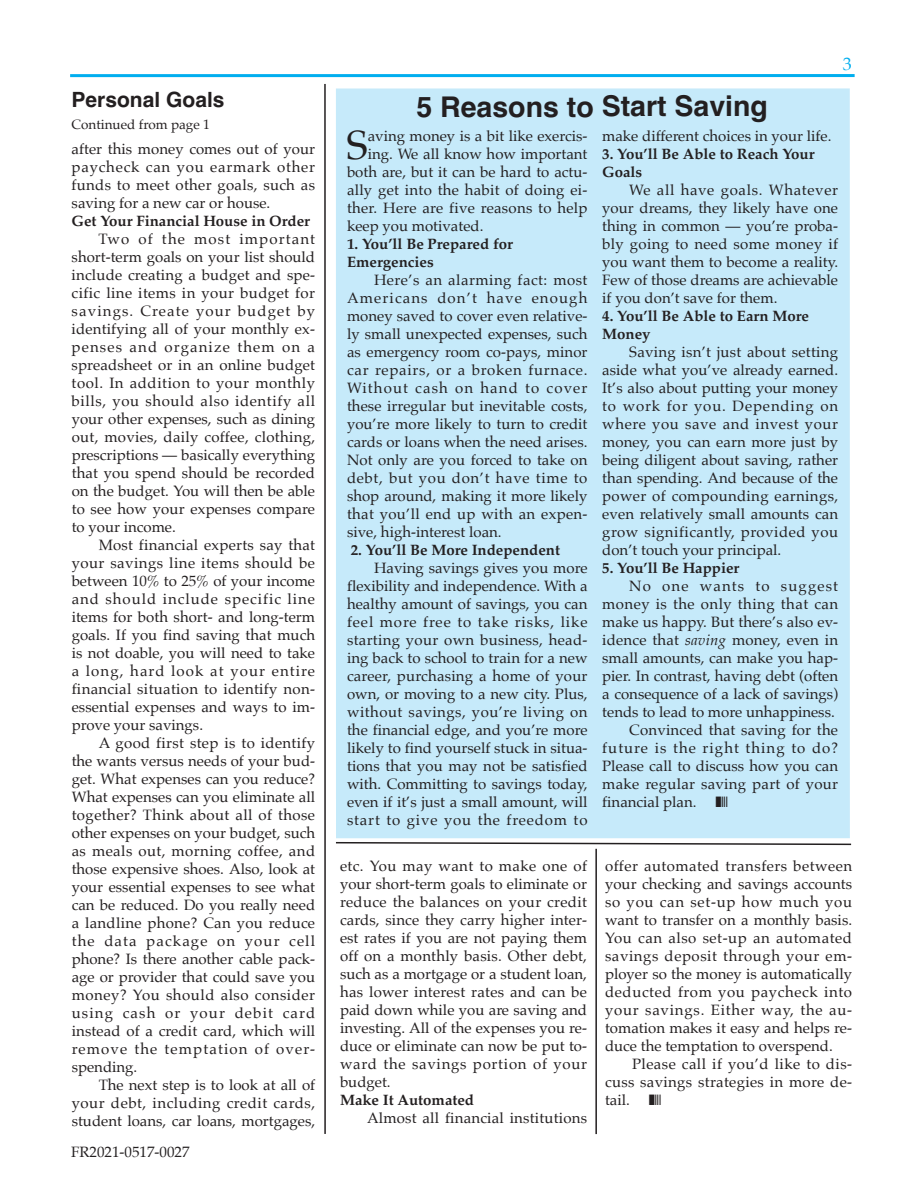
<style>
.page{position:relative;width:918px;height:1188px;background:#fff}
.page>*{position:absolute;margin:0;border:0;box-sizing:border-box;transform-origin:0 0}
.t1{font:40.95px "Palatino";color:#231f20}
.t2{font:700 28.5px "Helvetica";color:#231f20}
.t3{font:700 21px "Helvetica";color:#231f20}
.t4{font:18px "Palatino";color:#00aeef}
.t5{font:15px/18px "Palatino";color:#231f20;text-align:justify}
.t6{font:700 15px/18px "Palatino";color:#231f20}
.t7{font:15px "Palatino";letter-spacing:.02em;color:#231f20}
.t8{font:15px "Palatino";letter-spacing:.03em;color:#231f20}
.t9{font:15px "Palatino";letter-spacing:.07em;color:#231f20}
.t10{font:15px "Palatino";letter-spacing:.075em;color:#231f20}
.t11{font:15px "Zapf Dingbats ITC";color:#231f20}
.t12{font:13.5px "Palatino";color:#231f20}
.s1{font-style:italic}
</style>
<div class="page">
<hr style="left:324px;top:84px;width:2px;height:1050px;background:#231f20">
<hr style="left:70px;top:74px;width:785px;height:3px;background:#00aeef">
<div style="left:336px;top:88px;width:514px;height:750px;background:#c6eafa"></div>
<svg style="left:336px;top:841px;width:516px;height:5px"></svg>
<hr style="left:595px;top:849px;width:2px;height:285px;background:#231f20">
<h3 class="t3" style="left:72px;top:91px;width:154px">Personal Goals</h3>
<p class="t5" style="left:72px;top:141px;width:245px">after this money comes out of your paycheck can you earmark other funds to meet other goals, such as saving for a new car or house.</p>
<p class="t6" style="left:72px;top:213px;width:240px">Get Your Financial House in Order</p>
<p class="t5" style="left:72px;top:231px;width:245px;text-indent:27px">Two of the most important short-term goals on your list should include creating a budget and spe&shy;cific line items in your budget for savings. Create your budget by identifying all of your monthly ex&shy;penses and organize them on a spreadsheet or in an online budget tool. In addition to your monthly bills, you should also identify all your other expenses, such as dining out, movies, daily coffee, clothing, prescriptions — basically everything that you spend should be recorded on the budget. You will then be able to see how your expenses compare to your income.</p>
<p class="t5" style="left:72px;top:537px;width:245px;text-indent:27px">Most financial experts say that your savings line items should be between 10% to 25% of your income and should include specific line items for both short- and long-term goals. If you find saving that much is not doable, you will need to take a long, hard look at your entire financial situation to identify non&shy;essential expenses and ways to im&shy;prove your savings.</p>
<p class="t5" style="left:72px;top:735px;width:245px;text-indent:27px">A good first step is to identify the wants versus needs of your bud&shy;get. What expenses can you reduce?<br>What expenses can you eliminate all together? Think about all of those other expenses on your budget, such as meals out, morning coffee, and those expensive shoes. Also, look at your essential expenses to see what can be reduced. Do you really need a landline phone? Can you reduce the data package on your cell phone? Is there another cable pack&shy;age or provider that could save you money? You should also consider using cash or your debit card instead of a credit card, which will remove the temptation of over&shy;spending.</p>
<p class="t5" style="left:72px;top:1077px;width:245px;text-indent:27px">The next step is to look at all of your debt, including credit cards, student loans, car loans, mortgages,</p>
<p class="t12" style="left:72px;top:118px;width:140px">Continued from page 1</p>
<p class="t5" style="left:71px;top:1144px;width:120px">FR2021-0517-0027</p>
<h2 class="t2" style="left:416px;top:95px;width:353px">5 Reasons to Start Saving</h2>
<p class="t4" style="left:843px;top:56px;width:11px">3</p>
<h1 class="t1" style="left:346px;top:128px;width:23px">S</h1>
<p class="t5" style="left:368px;top:129px;width:221px">aving money is a bit like exercis-</p>
<p class="t5" style="left:368px;top:147px;width:221px">ing. We all know how important</p>
<p class="t5" style="left:347px;top:165px;width:242px">both are, but it can be hard to actu-</p>
<p class="t5" style="left:347px;top:183px;width:242px">ally get into the habit of doing ei-</p>
<p class="t5" style="left:347px;top:201px;width:242px">ther. Here are five reasons to help</p>
<p class="t5" style="left:347px;top:219px;width:138px">keep you motivated.</p>
<p class="t6" style="left:347px;top:237px;width:167px">1. You’ll Be Prepared for<br>Emergencies</p>
<p class="t5" style="left:347px;top:273px;width:242px;text-indent:27px">Here’s an alarming fact: most Americans don’t have enough money saved to cover even relative&shy;ly small unexpected expenses, such as emergency room co-pays, minor car repairs, or a broken furnace.<br>Without cash on hand to cover these irregular but inevitable costs, you’re more likely to turn to credit cards or loans when the need arises.<br>Not only are you forced to take on debt, but you don’t have time to shop around, making it more likely that you’ll end up with an expen&shy;sive, high-interest loan.</p>
<p class="t6" style="left:351px;top:543px;width:211px">2. You’ll Be More Independent</p>
<p class="t5" style="left:347px;top:561px;width:242px;text-indent:27px">Having savings gives you more flexibility and independence. With a healthy amount of savings, you can feel more free to take risks, like starting your own business, head&shy;ing back to school to train for a new career, purchasing a home of your own, or moving to a new city. Plus, without savings, you’re living on the financial edge, and you’re more likely to find yourself stuck in situa&shy;tions that you may not be satisfied with. Committing to savings today, even if it’s just a small amount, will start to give you the freedom to</p>
<p class="t5" style="left:340px;top:858px;width:249px">etc. You may want to make one of your short-term goals to eliminate or reduce the balances on your credit cards, since they carry higher inter&shy;est rates if you are not paying them off on a monthly basis. Other debt, such as a mortgage or a student loan, has lower interest rates and can be paid down while you are saving and investing. All of the expenses you re&shy;duce or eliminate can now be put to&shy;ward the savings portion of your budget.</p>
<p class="t6" style="left:340px;top:1092px;width:136px">Make It Automated</p>
<p class="t5" style="left:367px;top:1110px;width:222px">Almost all financial institutions</p>
<p class="t5" style="left:602px;top:129px;width:231px">make different choices in your life.</p>
<p class="t6" style="left:602px;top:147px;width:214px">3. You’ll Be Able to Reach Your<br>Goals</p>
<p class="t5" style="left:602px;top:183px;width:237px;text-indent:27px">We all have goals. Whatever your dreams, they likely have one thing in common — you’re proba&shy;bly going to need some money if you want them to become a reality.<br>Few of those dreams are achievable if you don’t save for them.</p>
<p class="t6" style="left:602px;top:309px;width:208px">4. You’ll Be Able to Earn More<br>Money</p>
<p class="t5" style="left:602px;top:345px;width:237px;text-indent:27px">Saving isn’t just about setting aside what you’ve already earned.<br>It’s also about putting your money to work for you. Depending on where you save and invest your money, you can earn more just by being diligent about saving, rather than spending. And because of the power of compounding earnings, even relatively small amounts can grow significantly, provided you don’t touch your principal.</p>
<p class="t6" style="left:602px;top:561px;width:139px">5. You’ll Be Happier</p>
<p class="t10" style="left:629px;top:580px;width:210px">No one wants to suggest</p>
<p class="t8" style="left:602px;top:598px;width:237px">money is the only thing that can</p>
<p class="t5" style="left:602px;top:615px;width:237px">make us happy. But there’s also ev-</p>
<p class="t5" style="left:602px;top:633px;width:237px">idence that <span class="s1">saving</span> money, even in</p>
<p class="t5" style="left:602px;top:651px;width:237px">small amounts, can make you hap-</p>
<p class="t5" style="left:602px;top:669px;width:237px">pier. In contrast, having debt (often</p>
<p class="t5" style="left:602px;top:687px;width:237px">a consequence of a lack of savings)</p>
<p class="t5" style="left:602px;top:705px;width:234px">tends to lead to more unhappiness.</p>
<p class="t5" style="left:629px;top:723px;width:210px">Convinced that saving for the</p>
<p class="t9" style="left:602px;top:742px;width:237px">future is the right thing to do?</p>
<p class="t5" style="left:602px;top:759px;width:237px">Please call to discuss how you can</p>
<p class="t7" style="left:602px;top:778px;width:237px">make regular saving part of your</p>
<p class="t5" style="left:602px;top:795px;width:96px">financial plan.</p>
<p class="t11" style="left:722px;top:797px;width:8px">❘❘❘</p>
<p class="t5" style="left:605px;top:858px;width:249px">offer automated transfers between your checking and savings accounts so you can set-up how much you want to transfer on a monthly basis.<br>You can also set-up an automated savings deposit through your em&shy;ployer so the money is automatically deducted from you paycheck into your savings. Either way, the au&shy;tomation makes it easy and helps re&shy;duce the temptation to overspend.</p>
<p class="t5" style="left:605px;top:1056px;width:249px;text-indent:27px">Please call if you’d like to dis&shy;cuss savings strategies in more de&shy;tail.</p>
<p class="t11" style="left:655px;top:1094px;width:8px">❘❘❘</p>
</div>
